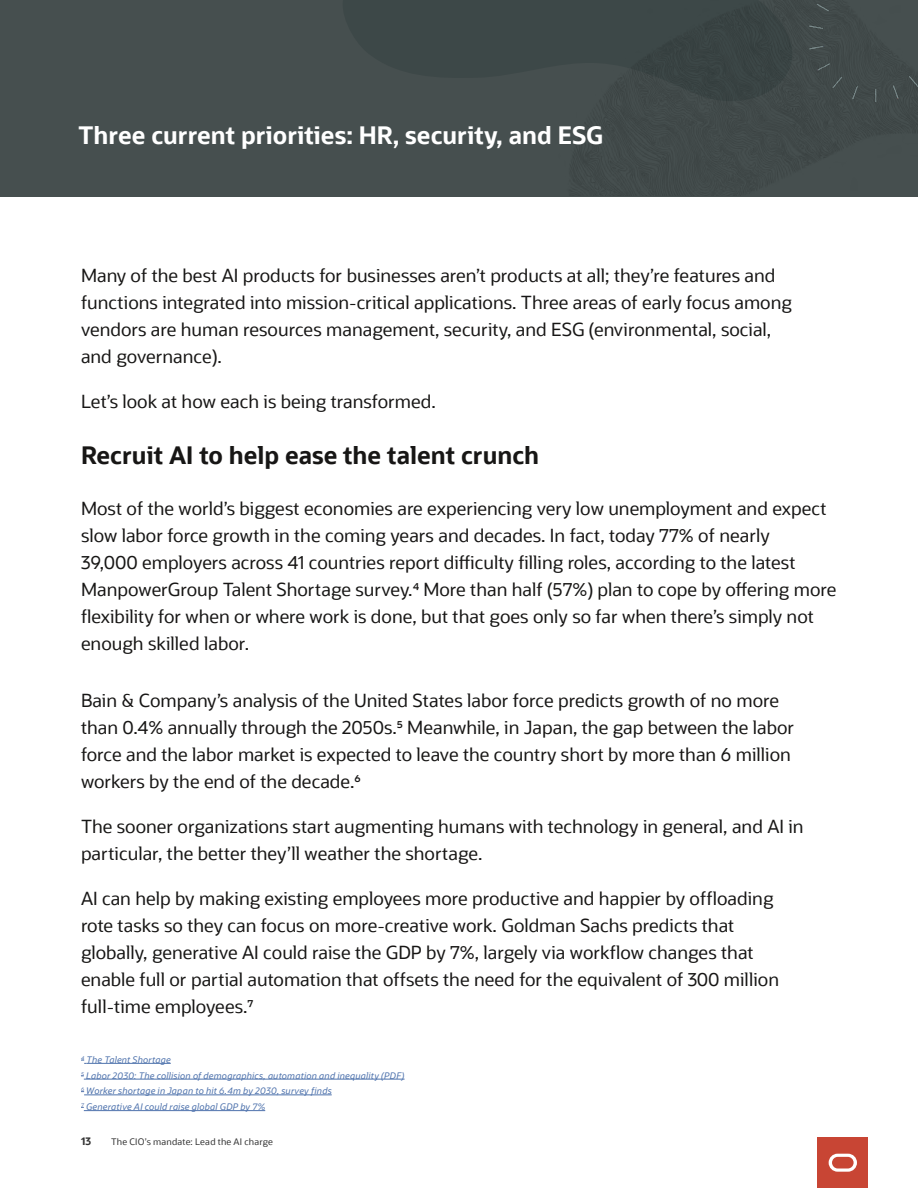
<style>
.page{position:relative;width:918px;height:1188px;background:#fff}
.page>*{position:absolute;margin:0;border:0;box-sizing:border-box;transform-origin:0 0}
.A__Subhead_chapters{font:700 24px "Oracle Sans";color:#fff}
.A__Subhead_chapters-2{font:700 24px "Oracle Sans";color:#171615}
.A__Body_Text{font:18px/27px "Oracle Sans";color:#171615}
.A__Subhead_chapters-3{font:18px/27px "Oracle Sans";color:#171615}
.t1{font:700 10.5px "Oracle Sans";color:#333}
.A___Footnotes{font:italic 9px "Oracle Sans";letter-spacing:.025em;color:#4f73ad}
.t2{font:9px "Oracle Sans";letter-spacing:.02em;color:#333}
</style>
<div class="page">
<div style="left:0;top:0;width:918px;height:196px;background:#464f4f"></div>
<img style="left:573px;top:4px;width:344px;height:191px">
<svg style="left:573px;top:0;width:233px;height:103px;fill:#3d4848"></svg>
<hr style="left:84px;top:1095px;width:248px;height:1px;background:#4f73ad">
<hr style="left:84px;top:1079px;width:321px;height:1px;background:#4f73ad">
<hr style="left:86px;top:1063px;width:85px;height:1px;background:#4f73ad">
<hr style="left:84px;top:1110px;width:181px;height:1px;background:#4f73ad">
<div style="left:818px;top:1137px;width:50px;height:51px;background:#c84534"></div>
<svg style="left:829px;top:1154px;width:28px;height:18px"></svg>
<p class="A__Subhead_chapters" style="left:78px;top:120px;width:527px">Three current priorities: HR, security, and ESG</p>
<p class="A__Body_Text" style="left:81px;top:262px;width:712px">Many of the best AI products for businesses aren’t products at all; they’re features and functions integrated into mission-critical applications. Three areas of early focus among vendors are human resources management, security, and ESG (environmental, social, and governance).</p>
<p class="A__Body_Text" style="left:81px;top:388px;width:356px">Let’s look at how each is being transformed.</p>
<p class="A__Subhead_chapters-2" style="left:81px;top:440px;width:460px">Recruit AI to help ease the talent crunch</p>
<p class="A__Subhead_chapters-3" style="left:81px;top:495px;width:757px">Most of the world’s biggest economies are experiencing very low unemployment and expect slow labor force growth in the coming years and decades. In fact, today 77% of nearly<br>39,000 employers across 41 countries report difficulty filling roles, according to the latest ManpowerGroup Talent Shortage survey.4 More than half (57%) plan to cope by offering more flexibility for when or where work is done, but that goes only so far when there’s simply not enough skilled labor.</p>
<p class="A__Body_Text" style="left:81px;top:687px;width:715px">Bain &amp; Company’s analysis of the United States labor force predicts growth of no more than 0.4% annually through the 2050s.5 Meanwhile, in Japan, the gap between the labor force and the labor market is expected to leave the country short by more than 6 million workers by the end of the decade.6</p>
<p class="A__Body_Text" style="left:81px;top:813px;width:724px">The sooner organizations start augmenting humans with technology in general, and AI in particular, the better they’ll weather the shortage.</p>
<p class="A__Body_Text" style="left:81px;top:885px;width:700px">AI can help by making existing employees more productive and happier by offloading rote tasks so they can focus on more-creative work. Goldman Sachs predicts that globally, generative AI could raise the GDP by 7%, largely via workflow changes that enable full or partial automation that offsets the need for the equivalent of 300 million full-time employees.7</p>
<p class="A___Footnotes" style="left:81px;top:1054px;width:91px"><sup>4</sup> The Talent Shortage</p>
<p class="A___Footnotes" style="left:81px;top:1101px;width:186px"><sup>7</sup> Generative AI could raise global GDP by 7%</p>
<p class="t1" style="left:81px;top:1135px;width:12px">13</p>
<p class="t2" style="left:111px;top:1137px;width:164px">The CIO’s mandate: Lead the AI charge</p>
<p class="A___Footnotes" style="left:81px;top:1070px;width:325px"><sup>5</sup> Labor 2030: The collision of demographics, automation and inequality (PDF)</p>
<p class="A___Footnotes" style="left:81px;top:1086px;width:252px"><sup>6</sup> Worker shortage in Japan to hit 6.4m by 2030, survey finds</p>
</div>
